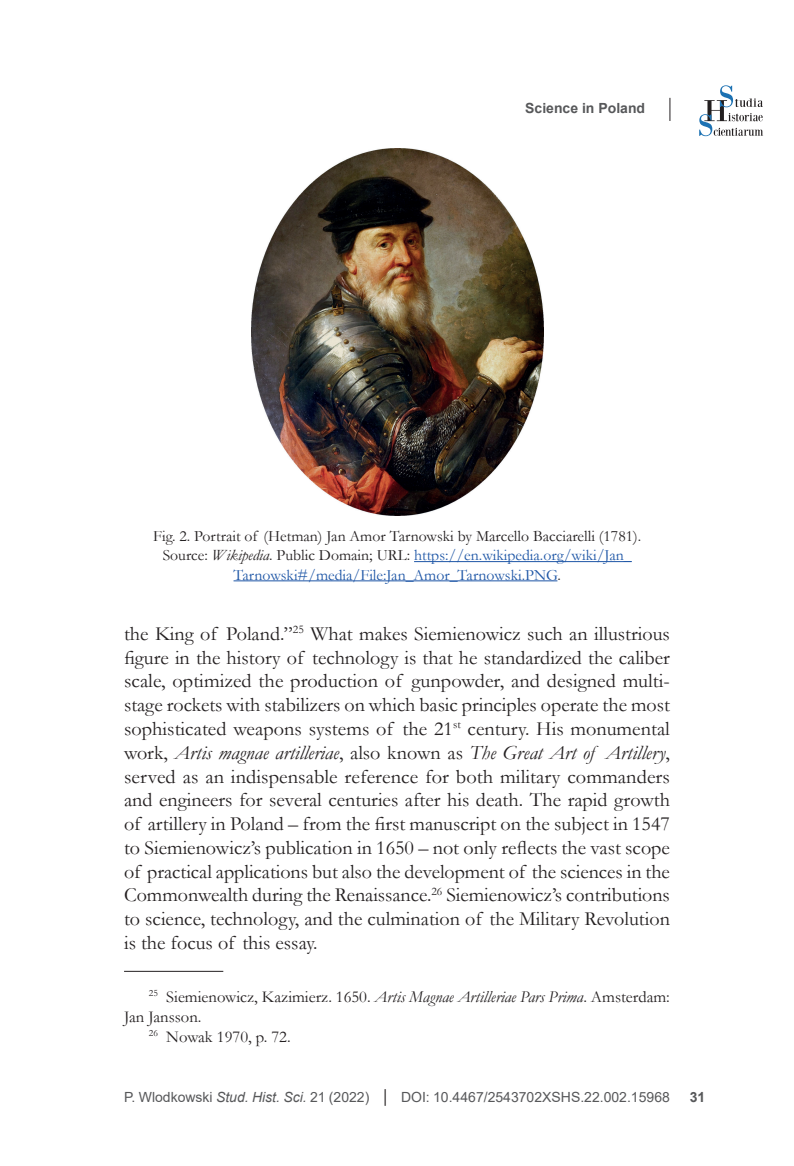
<style>
.page{position:relative;width:794px;height:1166px;background:#fff}
.page>*{position:absolute;margin:0;border:0;box-sizing:border-box;transform-origin:0 0}
.t1{font:20.12px/23.8px "Garamond";color:#231f20;text-align:justify}
.t2{font:16.62px "Garamond";color:#231f20}
.t3{font:15.75px/19.2px "Garamond";color:#231f20;text-align:center}
.t4{font:14px "Arial";color:#57585a}
.t5{font:700 14px "Arial";color:#57585a}
.s1{font-style:italic}
.s2{color:#1e56a6}
.s3{font-size:17.5px;color:#231f20}
</style>
<div class="page">
<svg style="left:699px;top:85px;width:64px;height:51px"></svg>
<svg style="left:669px;top:98px;width:1px;height:23px"></svg>
<hr style="left:124px;top:971px;width:99px;height:1px;background:#231f20">
<hr style="left:414px;top:561px;width:217px;height:1px;background:#1e56a6">
<hr style="left:233px;top:580px;width:324px;height:1px;background:#1e56a6">
<img style="left:251px;top:149px;width:292px;height:366px">
<p class="t5" style="left:525px;top:99px;width:121px">Science in Poland</p>
<p class="t3" style="left:153px;top:526px;width:489px">Fig. 2. Portrait of (Hetman) Jan Amor Tarnowski by Marcello Bacciarelli (1781).<br>Source: <span class="s1">Wikipedia</span>. Public Domain; URL: <span class="s2">https://en.wikipedia.org/wiki/Jan_<br>Tarnowski#/media/File:Jan_Amor_Tarnowski.PNG</span>.</p>
<p class="t1" style="left:124px;top:621px;width:547px">the King of Poland.”<sup>25</sup> What makes Siemienowicz such an illustrious figure in the history of technology is that he standardized the caliber scale, optimized the production of gunpowder, and designed multi&shy;stage rockets with stabilizers on which basic principles operate the most sophisticated weapons systems of the 21<sup>st</sup> century. His monumental work, <span class="s1">Artis magnae artilleriae</span>, also known as <span class="s1">The Great Art of Artillery</span>, served as an indispensable reference for both military commanders and engineers for several centuries after his death. The rapid growth of artillery in Poland – from the first manuscript on the subject in 1547 to Siemienowicz’s publication in 1650 – not only reflects the vast scope of practical applications but also the development of the sciences in the Commonwealth during the Renaissance.<sup>26</sup> Siemienowicz’s contributions to science, technology, and the culmination of the Military Revolution is the focus of this essay.</p>
<p class="t2" style="left:149px;top:985px;width:522px"><sup>25</sup> Siemienowicz, Kazimierz. 1650. <span class="s1">Artis Magnae Artilleriae Pars Prima</span>. Amsterdam:</p>
<p class="t2" style="left:124px;top:1005px;width:79px">Jan Jansson.</p>
<p class="t2" style="left:149px;top:1025px;width:143px"><sup>26</sup> Nowak 1970, p. 72.</p>
<p class="t4" style="left:124px;top:1087px;width:547px">P. Wlodkowski <span class="s1">Stud. Hist. Sci.</span> 21 (2022) <span class="s3">|</span> DOI: 10.4467/2543702XSHS.22.002.15968</p>
<p class="t5" style="left:690px;top:1087px;width:17px">31</p>
</div>
